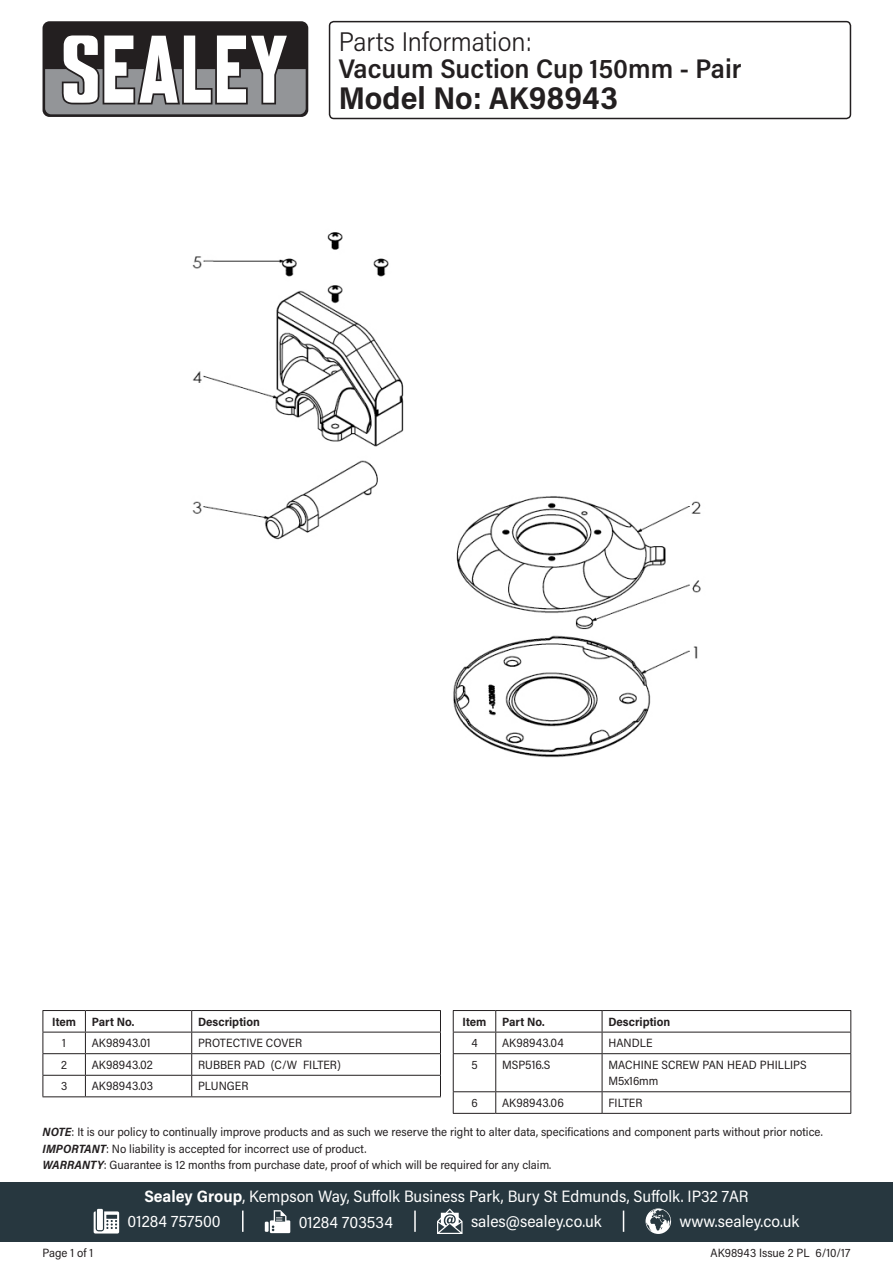
<style>
.page{position:relative;width:893px;height:1263px;background:#fff}
.page>*{position:absolute;margin:0;border:0;box-sizing:border-box;transform-origin:0 0}
.Model_Number{font:700 31.5px "Acumin Pro Semi Cond";color:#231f20}
.Product_Description{font:600 27px "Acumin Pro Semi Cond";color:#231f20}
.Parts_Information{font:300 27px "Acumin Pro Semi Cond";color:#231f20}
.Address{font:16.5px "Acumin Pro Semi Cond";color:#fff}
.Contact_Info{font:16.5px "Acumin Pro Semi Cond";color:#fff}
.Disclaimer{font:12px "Acumin Pro Semi Cond";color:#231f20}
.Table_Body{font:12px/16.5px "Acumin Pro Semi Cond";color:#231f20}
.Part_No__Body{font:12px "Acumin Pro Semi Cond";color:#231f20}
.Part_Description_HDR{font:700 12px "Acumin Pro Semi Cond";color:#231f20}
.Document_Info{font:12px "Acumin Pro Semi Cond";color:#231f20}
.Item_HDR{font:700 12px "Acumin Pro Semi Cond";letter-spacing:-.005em;color:#231f20}
.Item_Body{font:12px "Acumin Pro Semi Cond";color:#231f20}
.s1{font-weight:700;font-style:italic}
.s2{font-weight:700}
</style>
<div class="page">
<div style="left:43px;top:21px;width:265px;height:96px;background:#231f20;border-radius:7px"></div>
<svg style="left:45px;top:35px;width:261px;height:79px"></svg>
<div style="left:0;top:1182px;width:893px;height:60px;background:#27373f"></div>
<svg style="left:94px;top:1211px;width:25px;height:22px"></svg>
<div style="left:97px;top:1209px;width:6px;height:21px;background:#fff"></div>
<svg style="left:265px;top:1222px;width:4px;height:10px"></svg>
<svg style="left:270px;top:1210px;width:20px;height:23px"></svg>
<svg style="left:437px;top:1208px;width:25px;height:26px"></svg>
<svg style="left:645px;top:1208px;width:26px;height:26px"></svg>
<hr style="left:242px;top:1210px;width:2px;height:22px;background:#fff">
<svg style="left:623px;top:1210px;width:1px;height:22px"></svg>
<hr style="left:414px;top:1210px;width:2px;height:22px;background:#fff">
<img style="left:192px;top:232px;width:509px;height:526px">
<div style="left:329px;top:21px;width:522px;height:98px;border:2px solid #231f20;border-radius:4px"></div>
<hr style="left:43px;top:1010px;width:42px;height:1px;background:#231f20">
<hr style="left:85px;top:1010px;width:107px;height:1px;background:#231f20">
<hr style="left:192px;top:1010px;width:249px;height:1px;background:#231f20">
<hr style="left:43px;top:1032px;width:42px;height:1px;background:#231f20">
<hr style="left:85px;top:1032px;width:107px;height:1px;background:#231f20">
<hr style="left:192px;top:1032px;width:249px;height:1px;background:#231f20">
<hr style="left:43px;top:1053px;width:42px;height:1px;background:#231f20">
<hr style="left:85px;top:1053px;width:107px;height:1px;background:#231f20">
<hr style="left:192px;top:1053px;width:249px;height:1px;background:#231f20">
<hr style="left:43px;top:1075px;width:42px;height:1px;background:#231f20">
<svg style="left:43px;top:1011px;width:1px;height:85px"></svg>
<hr style="left:85px;top:1075px;width:107px;height:1px;background:#231f20">
<svg style="left:85px;top:1011px;width:1px;height:85px"></svg>
<hr style="left:192px;top:1075px;width:249px;height:1px;background:#231f20">
<svg style="left:191px;top:1011px;width:1px;height:85px"></svg>
<svg style="left:440px;top:1011px;width:1px;height:85px"></svg>
<hr style="left:43px;top:1096px;width:42px;height:1px;background:#231f20">
<hr style="left:85px;top:1096px;width:107px;height:1px;background:#231f20">
<hr style="left:192px;top:1096px;width:249px;height:1px;background:#231f20">
<hr style="left:453px;top:1010px;width:43px;height:1px;background:#231f20">
<hr style="left:496px;top:1010px;width:106px;height:1px;background:#231f20">
<hr style="left:602px;top:1010px;width:249px;height:1px;background:#231f20">
<hr style="left:453px;top:1032px;width:43px;height:1px;background:#231f20">
<svg style="left:453px;top:1011px;width:1px;height:42px"></svg>
<hr style="left:496px;top:1032px;width:106px;height:1px;background:#231f20">
<svg style="left:495px;top:1011px;width:1px;height:42px"></svg>
<hr style="left:602px;top:1032px;width:249px;height:1px;background:#231f20">
<svg style="left:602px;top:1011px;width:1px;height:42px"></svg>
<svg style="left:850px;top:1011px;width:1px;height:42px"></svg>
<hr style="left:453px;top:1053px;width:43px;height:1px;background:#231f20">
<hr style="left:453px;top:1054px;width:1px;height:37px;background:#231f20">
<hr style="left:496px;top:1053px;width:106px;height:1px;background:#231f20">
<hr style="left:495px;top:1054px;width:1px;height:37px;background:#231f20">
<hr style="left:602px;top:1053px;width:249px;height:1px;background:#231f20">
<hr style="left:602px;top:1054px;width:1px;height:37px;background:#231f20">
<hr style="left:850px;top:1054px;width:1px;height:37px;background:#231f20">
<hr style="left:453px;top:1091px;width:43px;height:1px;background:#231f20">
<svg style="left:453px;top:1092px;width:1px;height:21px"></svg>
<hr style="left:496px;top:1091px;width:106px;height:1px;background:#231f20">
<svg style="left:495px;top:1092px;width:1px;height:21px"></svg>
<hr style="left:602px;top:1091px;width:249px;height:1px;background:#231f20">
<svg style="left:602px;top:1092px;width:1px;height:21px"></svg>
<svg style="left:850px;top:1092px;width:1px;height:21px"></svg>
<hr style="left:453px;top:1113px;width:43px;height:1px;background:#231f20">
<hr style="left:496px;top:1113px;width:106px;height:1px;background:#231f20">
<hr style="left:602px;top:1113px;width:249px;height:1px;background:#231f20">
<p class="Parts_Information" style="left:339px;top:23px;width:195px">Parts Information:</p>
<p class="Product_Description" style="left:339px;top:49px;width:404px">Vacuum Suction Cup 150mm - Pair</p>
<p class="Model_Number" style="left:339px;top:76px;width:280px">Model No: AK98943</p>
<p class="Item_HDR" style="left:52px;top:1013px;width:25px">Item</p>
<p class="Part_Description_HDR" style="left:92px;top:1013px;width:44px">Part No.</p>
<p class="Part_Description_HDR" style="left:198px;top:1013px;width:63px">Description</p>
<p class="Item_Body" style="left:62px;top:1035px;width:5px">1</p>
<p class="Part_No__Body" style="left:92px;top:1035px;width:60px">AK98943.01</p>
<p class="Table_Body" style="left:198px;top:1034px;width:106px">PROTECTIVE COVER</p>
<p class="Item_Body" style="left:61px;top:1056px;width:7px">2</p>
<p class="Part_No__Body" style="left:92px;top:1056px;width:63px">AK98943.02</p>
<p class="Table_Body" style="left:198px;top:1056px;width:144px">RUBBER PAD (C/W FILTER)</p>
<p class="Item_Body" style="left:61px;top:1078px;width:8px">3</p>
<p class="Part_No__Body" style="left:92px;top:1078px;width:63px">AK98943.03</p>
<p class="Table_Body" style="left:198px;top:1077px;width:52px">PLUNGER</p>
<p class="Item_HDR" style="left:463px;top:1013px;width:25px">Item</p>
<p class="Part_Description_HDR" style="left:502px;top:1013px;width:44px">Part No.</p>
<p class="Part_Description_HDR" style="left:608px;top:1013px;width:63px">Description</p>
<p class="Item_Body" style="left:471px;top:1035px;width:8px">4</p>
<p class="Part_No__Body" style="left:502px;top:1035px;width:63px">AK98943.04</p>
<p class="Table_Body" style="left:608px;top:1034px;width:46px">HANDLE</p>
<p class="Item_Body" style="left:471px;top:1056px;width:8px">5</p>
<p class="Part_No__Body" style="left:502px;top:1056px;width:50px">MSP516.S</p>
<p class="Table_Body" style="left:608px;top:1056px;width:200px">MACHINE SCREW PAN HEAD PHILLIPS<br>M5x16mm</p>
<p class="Item_Body" style="left:471px;top:1094px;width:8px">6</p>
<p class="Part_No__Body" style="left:502px;top:1094px;width:63px">AK98943.06</p>
<p class="Table_Body" style="left:608px;top:1094px;width:36px">FILTER</p>
<p class="Disclaimer" style="left:43px;top:1124px;width:782px"><span class="s1">NOTE</span>: It is our policy to continually improve products and as such we reserve the right to alter data, specifications and component parts without prior notice.</p>
<p class="Disclaimer" style="left:43px;top:1140px;width:326px"><span class="s1">IMPORTANT</span>: No liability is accepted for incorrect use of product.</p>
<p class="Disclaimer" style="left:43px;top:1157px;width:510px"><span class="s1">WARRANTY</span>: Guarantee is 12 months from purchase date, proof of which will be required for any claim.</p>
<p class="Document_Info" style="left:43px;top:1244px;width:52px">Page 1 of 1</p>
<p class="Address" style="left:144px;top:1185px;width:606px"><span class="s2">Sealey Group</span>, Kempson Way, Suffolk Business Park, Bury St Edmunds, Suffolk. IP32 7AR</p>
<p class="Contact_Info" style="left:128px;top:1210px;width:95px">01284 757500</p>
<p class="Contact_Info" style="left:299px;top:1210px;width:96px">01284 703534</p>
<p class="Contact_Info" style="left:471px;top:1210px;width:132px">sales@sealey.co.uk</p>
<p class="Contact_Info" style="left:680px;top:1210px;width:121px">www.sealey.co.uk</p>
<p class="Document_Info" style="left:711px;top:1244px;width:141px">AK98943 Issue 2 PL 6/10/17</p>
</div>
